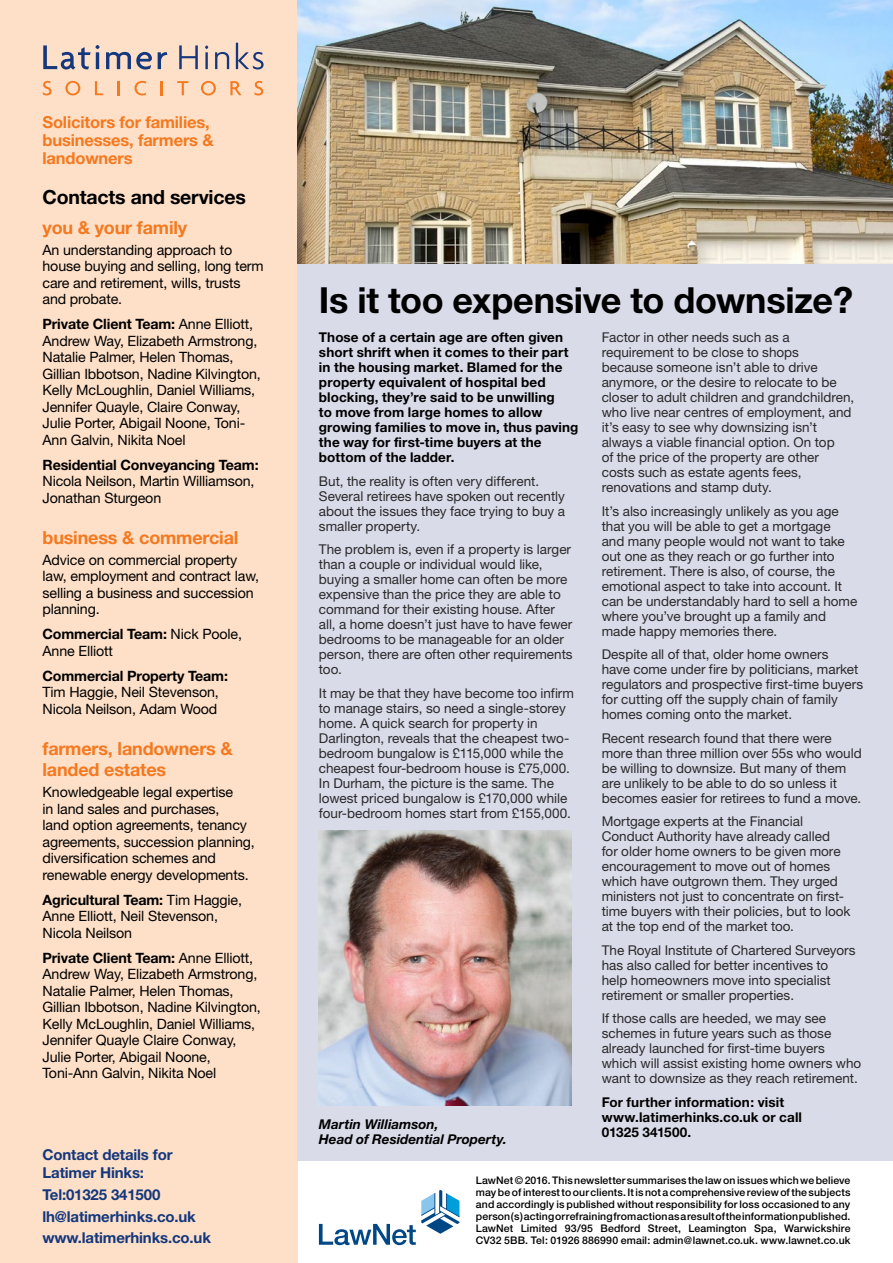
<style>
.page{position:relative;width:893px;height:1263px;background:#fff}
.page>*{position:absolute;margin:0;border:0;box-sizing:border-box;transform-origin:0 0}
.t1{font:700 36px "Helvetica Neue";letter-spacing:-.01em;color:#000}
.t2{font:700 19.5px "Helvetica Neue";letter-spacing:-.01em;color:#000}
.t3{font:700 18px/21px "Helvetica Neue";letter-spacing:-.01em;color:#f47920}
.t4{font:700 16.5px/18px "Helvetica Neue";letter-spacing:-.01em;color:#f47920}
.t5{font:700 15px/18px "Helvetica Neue";letter-spacing:-.01em;color:#14377d}
.t6{font:14.25px/16.5px "Helvetica Neue";letter-spacing:-.01em;color:#000}
.t7{font:700 14.25px "Helvetica Neue";letter-spacing:-.01em;color:#000}
.t8{font:13.5px/15px "Helvetica Neue";color:#292829}
.t9{font:700 13.5px/15px "Helvetica Neue";letter-spacing:.01em;color:#000}
.t10{font:italic 700 13.5px/15px "Helvetica Neue";color:#000}
.t11{font:500 10.5px/12px "Helvetica Neue";letter-spacing:.01em;color:#000;text-align:justify}
.s1{font-weight:700}
</style>
<div class="page">
<div style="left:0;top:0;width:298px;height:1263px;background:#fee0c8"></div>
<svg style="left:43px;top:45px;width:57px;height:25px"></svg>
<hr style="left:96px;top:52px;width:3px;height:17px;background:#14377d">
<svg style="left:106px;top:52px;width:46px;height:18px"></svg>
<svg style="left:158px;top:52px;width:9px;height:17px"></svg>
<svg style="left:179px;top:45px;width:19px;height:24px"></svg>
<hr style="left:205px;top:52px;width:3px;height:17px;background:#14377d">
<svg style="left:215px;top:52px;width:14px;height:17px"></svg>
<svg style="left:236px;top:43px;width:28px;height:26px"></svg>
<svg style="left:43px;top:81px;width:9px;height:14px"></svg>
<svg style="left:65px;top:81px;width:15px;height:14px"></svg>
<svg style="left:95px;top:81px;width:8px;height:14px"></svg>
<hr style="left:117px;top:81px;width:3px;height:14px;background:#f47920">
<svg style="left:134px;top:81px;width:12px;height:14px"></svg>
<svg style="left:161px;top:81px;width:2px;height:14px"></svg>
<svg style="left:177px;top:81px;width:11px;height:14px"></svg>
<svg style="left:201px;top:81px;width:15px;height:14px"></svg>
<svg style="left:230px;top:81px;width:11px;height:14px"></svg>
<svg style="left:254px;top:81px;width:9px;height:14px"></svg>
<div style="left:298px;top:0;width:595px;height:1161px;background:#dadbe9"></div>
<img style="left:319px;top:830px;width:252px;height:276px">
<img style="left:298px;top:0;width:595px;height:264px">
<svg style="left:319px;top:1190px;width:140px;height:55px"></svg>
<p class="t4" style="left:43px;top:112px;width:173px">Solicitors for families, businesses, farmers &amp; landowners</p>
<h2 class="t2" style="left:43px;top:185px;width:205px">Contacts and services</h2>
<h3 class="t3" style="left:43px;top:216px;width:146px">you &amp; your family</h3>
<p class="t6" style="left:43px;top:241px;width:223px">An understanding approach to house buying and selling, long term care and retirement, wills, trusts and probate.</p>
<p class="t6" style="left:43px;top:315px;width:220px"><span class="s1">Private Client Team:</span> Anne Elliott, Andrew Way, Elizabeth Armstrong, Natalie Palmer, Helen Thomas, Gillian Ibbotson, Nadine Kilvington, Kelly McLoughlin, Daniel Williams, Jennifer Quayle, Claire Conway, Julie Porter, Abigail Noone, Toni-Ann Galvin, Nikita Noel</p>
<p class="t7" style="left:43px;top:456px;width:218px">Residential Conveyancing Team:</p>
<p class="t6" style="left:43px;top:472px;width:213px">Nicola Neilson, Martin Williamson,<br>Jonathan Sturgeon</p>
<h3 class="t3" style="left:43px;top:527px;width:197px">business &amp; commercial</h3>
<p class="t6" style="left:43px;top:551px;width:218px">Advice on commercial property law, employment and contract law, selling a business and succession planning.</p>
<p class="t6" style="left:43px;top:626px;width:201px"><span class="s1">Commercial Team:</span> Nick Poole,<br>Anne Elliott</p>
<p class="t7" style="left:43px;top:667px;width:187px">Commercial Property Team:</p>
<p class="t6" style="left:43px;top:684px;width:178px">Tim Haggie, Neil Stevenson,<br>Nicola Neilson, Adam Wood</p>
<h3 class="t3" style="left:43px;top:738px;width:192px">farmers, landowners &amp; landed estates</h3>
<p class="t6" style="left:43px;top:783px;width:214px">Knowledgeable legal expertise<br>in land sales and purchases,<br>land option agreements, tenancy agreements, succession planning, diversification schemes and renewable energy developments.</p>
<p class="t6" style="left:43px;top:891px;width:201px"><span class="s1">Agricultural Team:</span> Tim Haggie,<br>Anne Elliott, Neil Stevenson,<br>Nicola Neilson</p>
<p class="t6" style="left:43px;top:949px;width:220px"><span class="s1">Private Client Team:</span> Anne Elliott, Andrew Way, Elizabeth Armstrong, Natalie Palmer, Helen Thomas, Gillian Ibbotson, Nadine Kilvington, Kelly McLoughlin, Daniel Williams, Jennifer Quayle Claire Conway, Julie Porter, Abigail Noone, Toni-Ann Galvin, Nikita Noel</p>
<p class="t5" style="left:43px;top:1145px;width:132px">Contact details for<br>Latimer Hinks:</p>
<p class="t5" style="left:43px;top:1183px;width:155px;line-height:22.2px">Tel:01325 341500 lh@latimerhinks.co.uk</p>
<p class="t5" style="left:43px;top:1228px;width:170px">www.latimerhinks.co.uk</p>
<h1 class="t1" style="left:319px;top:278px;width:536px">Is it too expensive to downsize?</h1>
<p class="t9" style="left:319px;top:330px;width:261px">Those of a certain age are often given short shrift when it comes to their part in the housing market. Blamed for the property equivalent of hospital bed blocking, they’re said to be unwilling<br>to move from large homes to allow growing families to move in, thus paving the way for first-time buyers at the bottom of the ladder.</p>
<p class="t8" style="left:319px;top:473px;width:248px">But, the reality is often very different.<br>Several retirees have spoken out recently about the issues they face trying to buy a smaller property.</p>
<p class="t8" style="left:319px;top:542px;width:255px">The problem is, even if a property is larger than a couple or individual would like, buying a smaller home can often be more expensive than the price they are able to command for their existing house. After all, a home doesn’t just have to have fewer bedrooms to be manageable for an older person, there are often other requirements too.</p>
<p class="t8" style="left:319px;top:685px;width:257px">It may be that they have become too infirm to manage stairs, so need a single-storey home. A quick search for property in Darlington, reveals that the cheapest two&shy;bedroom bungalow is £115,000 while the cheapest four-bedroom house is £75,000.<br>In Durham, the picture is the same. The lowest priced bungalow is £170,000 while four-bedroom homes start from £155,000.</p>
<p class="t8" style="left:602px;top:330px;width:254px">Factor in other needs such as a requirement to be close to shops<br>because someone isn’t able to drive anymore, or the desire to relocate to be closer to adult children and grandchildren, who live near centres of employment, and it’s easy to see why downsizing isn’t always a viable financial option. On top<br>of the price of the property are other costs such as estate agents fees, renovations and stamp duty.</p>
<p class="t8" style="left:602px;top:503px;width:257px">It’s also increasingly unlikely as you age that you will be able to get a mortgage<br>and many people would not want to take out one as they reach or go further into retirement. There is also, of course, the emotional aspect to take into account. It can be understandably hard to sell a home where you’ve brought up a family and made happy memories there.</p>
<p class="t8" style="left:602px;top:647px;width:263px">Despite all of that, older home owners<br>have come under fire by politicians, market regulators and prospective first-time buyers for cutting off the supply chain of family homes coming onto the market.</p>
<p class="t8" style="left:602px;top:730px;width:262px">Recent research found that there were more than three million over 55s who would be willing to downsize. But many of them are unlikely to be able to do so unless it becomes easier for retirees to fund a move.</p>
<p class="t8" style="left:602px;top:814px;width:250px">Mortgage experts at the Financial Conduct Authority have already called<br>for older home owners to be given more encouragement to move out of homes which have outgrown them. They urged ministers not just to concentrate on first&shy;time buyers with their policies, but to look at the top end of the market too.</p>
<p class="t8" style="left:602px;top:942px;width:255px">The Royal Institute of Chartered Surveyors has also called for better incentives to help homeowners move into specialist retirement or smaller properties.</p>
<p class="t8" style="left:602px;top:1011px;width:261px">If those calls are heeded, we may see schemes in future years such as those already launched for first-time buyers which will assist existing home owners who want to downsize as they reach retirement.</p>
<p class="t9" style="left:602px;top:1094px;width:202px">For further information: visit www.latimerhinks.co.uk or call<br>01325 341500.</p>
<p class="t10" style="left:319px;top:1116px;width:190px">Martin Williamson,<br>Head of Residential Property.</p>
<p class="t11" style="left:476px;top:1174px;width:376px">LawNet © 2016. This newsletter summarises the law on issues which we believe may be of interest to our clients. It is not a comprehensive review of the subjects and accordingly is published without responsibility for loss occasioned to any person(s) acting or refraining from action as a result of the information published.<br>LawNet Limited 93/95 Bedford Street, Leamington Spa, Warwickshire CV32 5BB. Tel: 01926 886990 email: admin@lawnet.co.uk. www.lawnet.co.uk</p>
</div>
